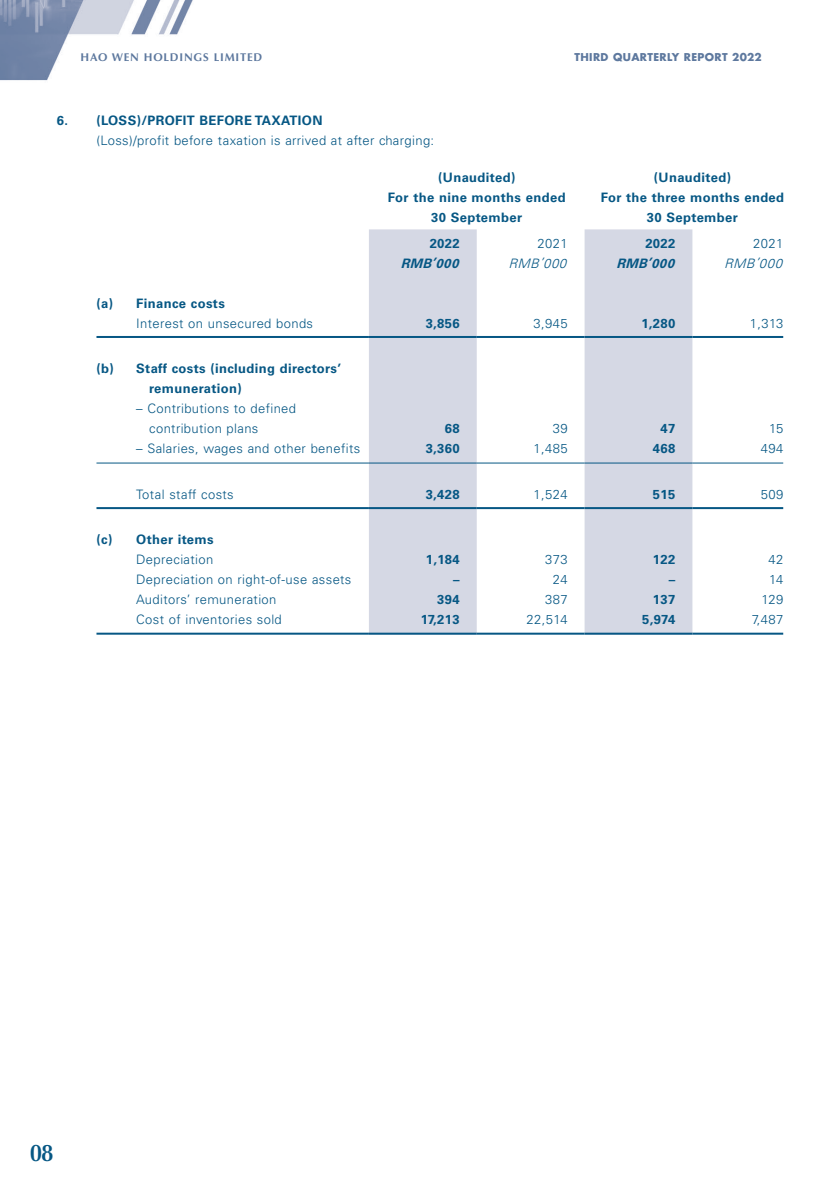
<style>
.page{position:relative;width:840px;height:1191px;background:#fff}
.page>*{position:absolute;margin:0;border:0;box-sizing:border-box;transform-origin:0 0}
.t1{font:600 24px "Optima LT Std";color:#065784}
.t2{font:300 13px/20px "Univers LT Std";letter-spacing:.03em;color:#065784}
.t3{font:700 13px/20px "Univers LT Std";letter-spacing:.03em;color:#065784;text-align:center}
.t4{font:italic 700 13px "Univers LT Std";color:#065784}
.t5{font:italic 300 13px "Univers LT Std";color:#065784}
.t6{font:700 11.2px "Optima LT Std";letter-spacing:.07em;color:#5d789e}
.t7{font:700 10.4px "Futura Std";letter-spacing:.035em;color:#5d789e}
</style>
<div class="page">
<img style="left:0;top:0;width:784px;height:635px">
<svg style="left:369px;top:229px;width:323px;height:403px;fill:#d5d8e4"></svg>
<hr style="left:96px;top:336px;width:273px;height:2px;background:#065784">
<hr style="left:369px;top:336px;width:107px;height:2px;background:#065784">
<hr style="left:476px;top:336px;width:108px;height:2px;background:#065784">
<hr style="left:584px;top:336px;width:108px;height:2px;background:#065784">
<hr style="left:692px;top:336px;width:90px;height:2px;background:#065784">
<hr style="left:96px;top:462px;width:273px;height:1px;background:#065784">
<hr style="left:369px;top:462px;width:107px;height:1px;background:#065784">
<hr style="left:476px;top:462px;width:108px;height:1px;background:#065784">
<hr style="left:584px;top:462px;width:108px;height:1px;background:#065784">
<hr style="left:692px;top:462px;width:90px;height:1px;background:#065784">
<hr style="left:96px;top:507px;width:273px;height:2px;background:#065784">
<hr style="left:369px;top:507px;width:107px;height:2px;background:#065784">
<hr style="left:476px;top:507px;width:108px;height:2px;background:#065784">
<hr style="left:584px;top:507px;width:108px;height:2px;background:#065784">
<hr style="left:692px;top:507px;width:90px;height:2px;background:#065784">
<hr style="left:96px;top:632px;width:273px;height:2px;background:#065784">
<hr style="left:369px;top:632px;width:107px;height:2px;background:#065784">
<hr style="left:476px;top:632px;width:108px;height:2px;background:#065784">
<hr style="left:584px;top:632px;width:108px;height:2px;background:#065784">
<hr style="left:692px;top:632px;width:90px;height:2px;background:#065784">
<p class="t6" style="left:81px;top:50px;width:183px">HAO WEN HOLDINGS LIMITED</p>
<p class="t7" style="left:574px;top:50px;width:189px">THIRD QUARTERLY REPORT 2022</p>
<p class="t3" style="left:57px;top:111px;width:267px">6. (LOSS)/PROFIT BEFORE TAXATION</p>
<p class="t2" style="left:96px;top:130px;width:339px">(Loss)/profit before taxation is arrived at after charging:</p>
<p class="t3" style="left:438px;top:168px;width:79px">(Unaudited)</p>
<p class="t3" style="left:653px;top:168px;width:79px">(Unaudited)</p>
<p class="t3" style="left:388px;top:188px;width:179px">For the nine months ended<br>30 September</p>
<p class="t3" style="left:600px;top:188px;width:185px">For the three months ended<br>30 September</p>
<p class="t3" style="left:429px;top:233px;width:32px">2022</p>
<p class="t2" style="left:537px;top:233px;width:32px">2021</p>
<p class="t3" style="left:645px;top:233px;width:32px">2022</p>
<p class="t2" style="left:752px;top:233px;width:32px">2021</p>
<p class="t4" style="left:400px;top:255px;width:63px">RMB’000</p>
<p class="t5" style="left:508px;top:255px;width:63px">RMB’000</p>
<p class="t4" style="left:616px;top:255px;width:63px">RMB’000</p>
<p class="t5" style="left:723px;top:255px;width:63px">RMB’000</p>
<p class="t3" style="left:96px;top:293px;width:130px">(a) Finance costs</p>
<p class="t2" style="left:136px;top:313px;width:178px">Interest on unsecured bonds</p>
<p class="t3" style="left:425px;top:313px;width:35px">3,856</p>
<p class="t2" style="left:533px;top:313px;width:35px">3,945</p>
<p class="t3" style="left:641px;top:313px;width:35px">1,280</p>
<p class="t2" style="left:749px;top:313px;width:35px">1,313</p>
<p class="t3" style="left:149px;top:359px;width:193px;text-align:left;text-indent:-53px">(b) Staff costs (including directors’ remuneration)</p>
<p class="t2" style="left:149px;top:399px;width:148px;text-indent:-13px">– Contributions to defined contribution plans</p>
<p class="t3" style="left:444px;top:419px;width:16px">68</p>
<p class="t2" style="left:552px;top:419px;width:16px">39</p>
<p class="t3" style="left:660px;top:419px;width:16px">47</p>
<p class="t2" style="left:768px;top:419px;width:16px">15</p>
<p class="t2" style="left:136px;top:439px;width:225px">– Salaries, wages and other benefits</p>
<p class="t3" style="left:425px;top:439px;width:35px">3,360</p>
<p class="t2" style="left:533px;top:439px;width:35px">1,485</p>
<p class="t3" style="left:652px;top:439px;width:24px">468</p>
<p class="t2" style="left:760px;top:439px;width:24px">494</p>
<p class="t2" style="left:136px;top:484px;width:99px">Total staff costs</p>
<p class="t3" style="left:425px;top:484px;width:35px">3,428</p>
<p class="t2" style="left:533px;top:484px;width:35px">1,524</p>
<p class="t3" style="left:652px;top:484px;width:24px">515</p>
<p class="t2" style="left:760px;top:484px;width:24px">509</p>
<p class="t3" style="left:96px;top:530px;width:119px">(c) Other items</p>
<p class="t2" style="left:136px;top:550px;width:78px">Depreciation</p>
<p class="t3" style="left:425px;top:550px;width:35px">1,184</p>
<p class="t2" style="left:545px;top:550px;width:24px">373</p>
<p class="t3" style="left:652px;top:550px;width:24px">122</p>
<p class="t2" style="left:768px;top:550px;width:16px">42</p>
<p class="t2" style="left:136px;top:570px;width:217px">Depreciation on right-of-use assets</p>
<p class="t3" style="left:453px;top:570px;width:8px">–</p>
<p class="t2" style="left:552px;top:570px;width:16px">24</p>
<p class="t3" style="left:668px;top:570px;width:8px">–</p>
<p class="t2" style="left:768px;top:570px;width:16px">14</p>
<p class="t2" style="left:136px;top:590px;width:142px">Auditors’ remuneration</p>
<p class="t3" style="left:437px;top:590px;width:24px">394</p>
<p class="t2" style="left:545px;top:590px;width:24px">387</p>
<p class="t3" style="left:652px;top:590px;width:24px">137</p>
<p class="t2" style="left:761px;top:590px;width:23px">129</p>
<p class="t2" style="left:136px;top:610px;width:147px">Cost of inventories sold</p>
<p class="t3" style="left:420px;top:610px;width:40px">17,213</p>
<p class="t2" style="left:526px;top:610px;width:42px">22,514</p>
<p class="t3" style="left:641px;top:610px;width:35px">5,974</p>
<p class="t2" style="left:751px;top:610px;width:33px">7,487</p>
<h1 class="t1" style="left:30px;top:1139px;width:25px">08</h1>
</div>
